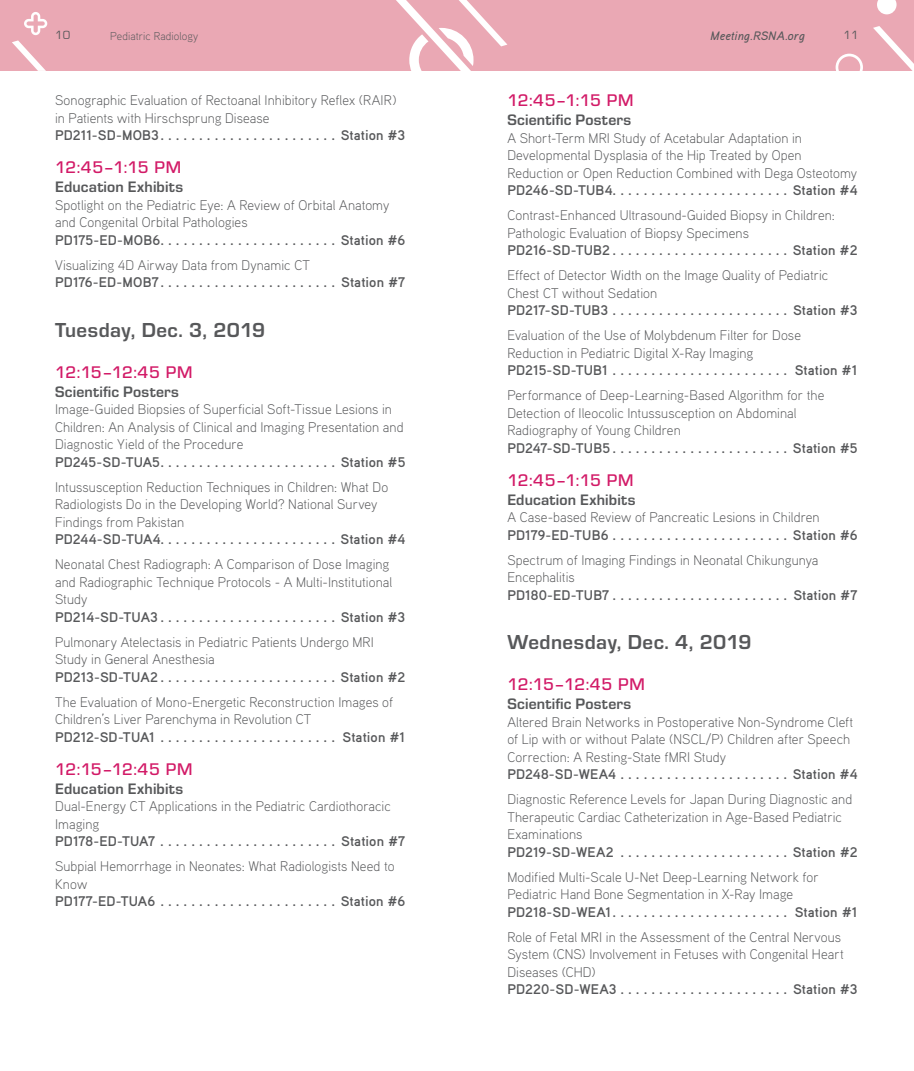
<style>
.page{position:relative;width:914px;height:1071px;background:#fff}
.page>*{position:absolute;margin:0;border:0;box-sizing:border-box;transform-origin:0 0}
.t1{font:700 21px "Eurostile";letter-spacing:.02em;color:#57585a}
.t2{font:500 17.5px "Eurostile";letter-spacing:-.03em;color:#d21a67}
.t3{font:700 15.75px "Eurostile";letter-spacing:.015em;color:#57585a}
.t4{font:300 14px/17.5px "Aaux Pro OT";letter-spacing:.005em;color:#57585a}
.t5{font:700 14px "Aaux Pro OT";letter-spacing:.005em;color:#57585a}
.t6{font:italic 500 12.25px "Aaux Pro OT";letter-spacing:.005em;color:#57585a}
.t7{font:12.25px "Eurostile";color:#57585a}
.t8{font:300 11.38px "Aaux Pro OT";letter-spacing:.005em;color:#57585a}
</style>
<div class="page">
<div style="left:457px;top:0;width:457px;height:71px;background:#eaa8b4"></div>
<svg style="left:835px;top:54px;width:28px;height:17px"></svg>
<svg style="left:877px;top:0;width:19px;height:14px"></svg>
<svg style="left:873px;top:26px;width:41px;height:45px"></svg>
<div style="left:0;top:0;width:457px;height:71px;background:#eaa8b4"></div>
<svg style="left:396px;top:0;width:111px;height:71px"></svg>
<svg style="left:12px;top:12px;width:35px;height:59px"></svg>
<p class="t7" style="left:55px;top:29px;width:17px">10</p>
<p class="t8" style="left:110px;top:29px;width:90px">Pediatric Radiology</p>
<p class="t6" style="left:710px;top:27px;width:96px">Meeting.RSNA.org</p>
<p class="t7" style="left:843px;top:29px;width:17px">11</p>
<p class="t4" style="left:55px;top:91px;width:343px">Sonographic Evaluation of Rectoanal Inhibitory Reflex (RAIR) in Patients with Hirschsprung Disease</p>
<p class="t5" style="left:55px;top:127px;width:351px">PD211-SD-MOB3 . . . . . . . . . . . . . . . . . . . . . . . Station #3</p>
<p class="t2" style="left:55px;top:155px;width:127px">12:45–1:15 PM</p>
<p class="t3" style="left:55px;top:176px;width:129px">Education Exhibits</p>
<p class="t4" style="left:55px;top:196px;width:335px">Spotlight on the Pediatric Eye: A Review of Orbital Anatomy and Congenital Orbital Pathologies</p>
<p class="t5" style="left:55px;top:231px;width:351px">PD175-ED-MOB6 . . . . . . . . . . . . . . . . . . . . . . . Station #6</p>
<p class="t4" style="left:55px;top:256px;width:256px">Visualizing 4D Airway Data from Dynamic CT</p>
<p class="t5" style="left:55px;top:273px;width:351px">PD176-ED-MOB7 . . . . . . . . . . . . . . . . . . . . . . . Station #7</p>
<h1 class="t1" style="left:55px;top:315px;width:212px">Tuesday, Dec. 3, 2019</h1>
<p class="t2" style="left:55px;top:360px;width:139px">12:15–12:45 PM</p>
<p class="t3" style="left:55px;top:380px;width:125px">Scientific Posters</p>
<p class="t4" style="left:55px;top:400px;width:350px">Image-Guided Biopsies of Superficial Soft-Tissue Lesions in<br>Children: An Analysis of Clinical and Imaging Presentation and<br>Diagnostic Yield of the Procedure</p>
<p class="t5" style="left:55px;top:453px;width:351px">PD245-SD-TUA5 . . . . . . . . . . . . . . . . . . . . . . . Station #5</p>
<p class="t4" style="left:55px;top:478px;width:335px">Intussusception Reduction Techniques in Children: What Do<br>Radiologists Do in the Developing World? National Survey<br>Findings from Pakistan</p>
<p class="t5" style="left:55px;top:530px;width:351px">PD244-SD-TUA4 . . . . . . . . . . . . . . . . . . . . . . . Station #4</p>
<p class="t4" style="left:55px;top:555px;width:338px">Neonatal Chest Radiograph: A Comparison of Dose Imaging and Radiographic Technique Protocols - A Multi-Institutional<br>Study</p>
<p class="t5" style="left:55px;top:608px;width:351px">PD214-SD-TUA3 . . . . . . . . . . . . . . . . . . . . . . . Station #3</p>
<p class="t4" style="left:55px;top:633px;width:320px">Pulmonary Atelectasis in Pediatric Patients Undergo MRI<br>Study in General Anesthesia</p>
<p class="t5" style="left:55px;top:668px;width:351px">PD213-SD-TUA2 . . . . . . . . . . . . . . . . . . . . . . . Station #2</p>
<p class="t4" style="left:55px;top:693px;width:339px">The Evaluation of Mono-Energetic Reconstruction Images of<br>Children’s Liver Parenchyma in Revolution CT</p>
<p class="t5" style="left:55px;top:728px;width:351px">PD212-SD-TUA1 . . . . . . . . . . . . . . . . . . . . . . . Station #1</p>
<p class="t2" style="left:55px;top:757px;width:139px">12:15–12:45 PM</p>
<p class="t3" style="left:55px;top:777px;width:129px">Education Exhibits</p>
<p class="t4" style="left:55px;top:797px;width:337px">Dual-Energy CT Applications in the Pediatric Cardiothoracic<br>Imaging</p>
<p class="t5" style="left:55px;top:832px;width:351px">PD178-ED-TUA7 . . . . . . . . . . . . . . . . . . . . . . . Station #7</p>
<p class="t4" style="left:55px;top:857px;width:341px">Subpial Hemorrhage in Neonates: What Radiologists Need to<br>Know</p>
<p class="t5" style="left:55px;top:892px;width:351px">PD177-ED-TUA6 . . . . . . . . . . . . . . . . . . . . . . . Station #6</p>
<p class="t2" style="left:507px;top:89px;width:127px">12:45–1:15 PM</p>
<p class="t3" style="left:507px;top:109px;width:125px">Scientific Posters</p>
<p class="t4" style="left:507px;top:129px;width:351px">A Short-Term MRI Study of Acetabular Adaptation in<br>Developmental Dysplasia of the Hip Treated by Open<br>Reduction or Open Reduction Combined with Dega Osteotomy</p>
<p class="t5" style="left:507px;top:181px;width:351px">PD246-SD-TUB4 . . . . . . . . . . . . . . . . . . . . . . . Station #4</p>
<p class="t4" style="left:507px;top:206px;width:329px">Contrast-Enhanced Ultrasound-Guided Biopsy in Children:<br>Pathologic Evaluation of Biopsy Specimens</p>
<p class="t5" style="left:507px;top:241px;width:351px">PD216-SD-TUB2 . . . . . . . . . . . . . . . . . . . . . . . Station #2</p>
<p class="t4" style="left:507px;top:266px;width:322px">Effect of Detector Width on the Image Quality of Pediatric<br>Chest CT without Sedation</p>
<p class="t5" style="left:507px;top:302px;width:351px">PD217-SD-TUB3 . . . . . . . . . . . . . . . . . . . . . . . Station #3</p>
<p class="t4" style="left:507px;top:326px;width:295px">Evaluation of the Use of Molybdenum Filter for Dose<br>Reduction in Pediatric Digital X-Ray Imaging</p>
<p class="t5" style="left:507px;top:362px;width:351px">PD215-SD-TUB1 . . . . . . . . . . . . . . . . . . . . . . . Station #1</p>
<p class="t4" style="left:507px;top:386px;width:318px">Performance of Deep-Learning-Based Algorithm for the<br>Detection of Ileocolic Intussusception on Abdominal<br>Radiography of Young Children</p>
<p class="t5" style="left:507px;top:439px;width:351px">PD247-SD-TUB5 . . . . . . . . . . . . . . . . . . . . . . . Station #5</p>
<p class="t2" style="left:507px;top:468px;width:127px">12:45–1:15 PM</p>
<p class="t3" style="left:507px;top:488px;width:129px">Education Exhibits</p>
<p class="t4" style="left:507px;top:508px;width:313px">A Case-based Review of Pancreatic Lesions in Children</p>
<p class="t5" style="left:507px;top:526px;width:351px">PD179-ED-TUB6 . . . . . . . . . . . . . . . . . . . . . . . Station #6</p>
<p class="t4" style="left:507px;top:551px;width:312px">Spectrum of Imaging Findings in Neonatal Chikungunya<br>Encephalitis</p>
<p class="t5" style="left:507px;top:586px;width:351px">PD180-ED-TUB7 . . . . . . . . . . . . . . . . . . . . . . . Station #7</p>
<h1 class="t1" style="left:507px;top:627px;width:246px">Wednesday, Dec. 4, 2019</h1>
<p class="t2" style="left:507px;top:673px;width:139px">12:15–12:45 PM</p>
<p class="t3" style="left:507px;top:693px;width:125px">Scientific Posters</p>
<p class="t4" style="left:507px;top:713px;width:347px">Altered Brain Networks in Postoperative Non-Syndrome Cleft of Lip with or without Palate (NSCL/P) Children after Speech<br>Correction: A Resting-State fMRI Study</p>
<p class="t5" style="left:507px;top:765px;width:351px">PD248-SD-WEA4 . . . . . . . . . . . . . . . . . . . . . . Station #4</p>
<p class="t4" style="left:507px;top:790px;width:346px">Diagnostic Reference Levels for Japan During Diagnostic and<br>Therapeutic Cardiac Catheterization in Age-Based Pediatric<br>Examinations</p>
<p class="t5" style="left:507px;top:843px;width:352px">PD219-SD-WEA2 . . . . . . . . . . . . . . . . . . . . . . Station #2</p>
<p class="t4" style="left:507px;top:868px;width:312px">Modified Multi-Scale U-Net Deep-Learning Network for<br>Pediatric Hand Bone Segmentation in X-Ray Image</p>
<p class="t5" style="left:507px;top:903px;width:351px">PD218-SD-WEA1 . . . . . . . . . . . . . . . . . . . . . . . Station #1</p>
<p class="t4" style="left:507px;top:928px;width:338px">Role of Fetal MRI in the Assessment of the Central Nervous<br>System (CNS) Involvement in Fetuses with Congenital Heart<br>Diseases (CHD)</p>
<p class="t5" style="left:507px;top:981px;width:351px">PD220-SD-WEA3 . . . . . . . . . . . . . . . . . . . . . . Station #3</p>
</div>
